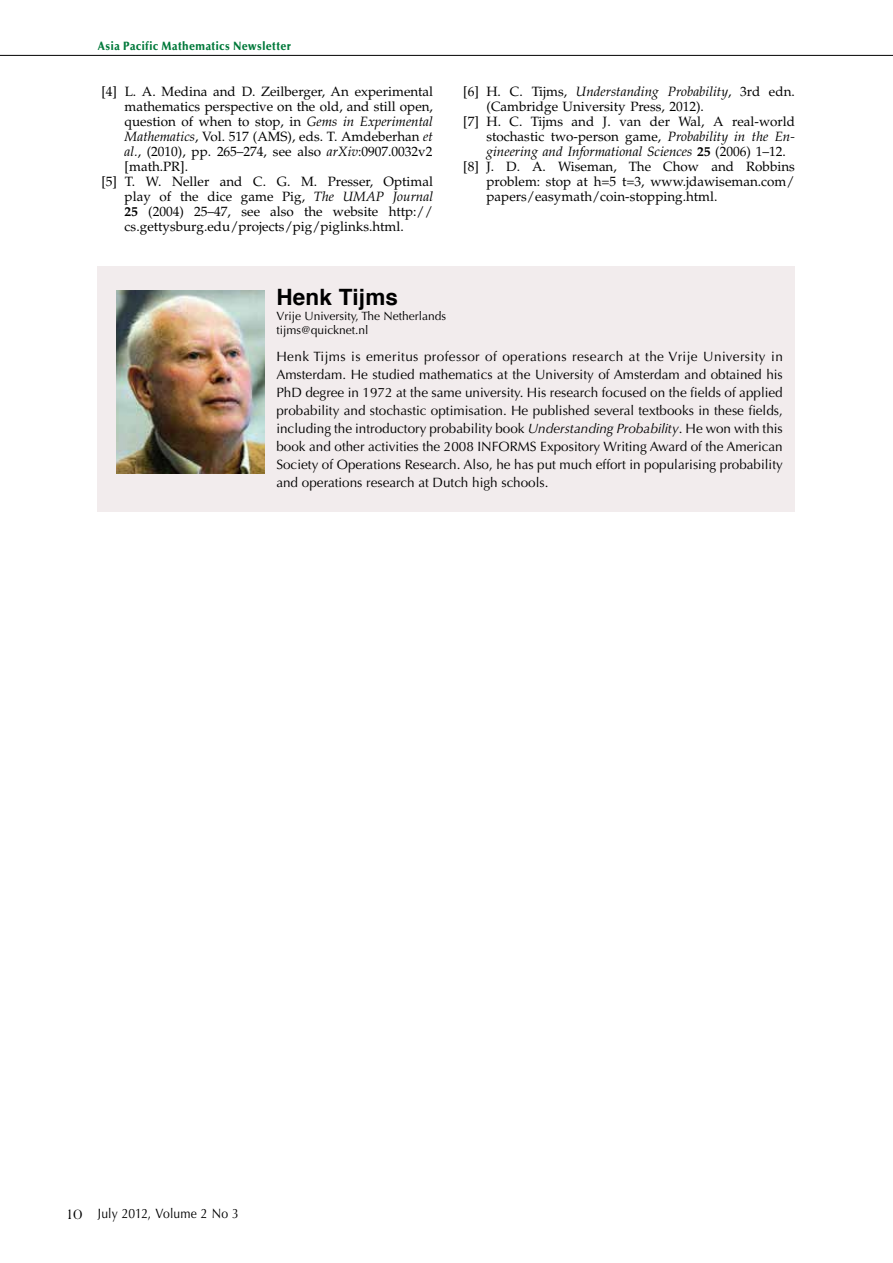
<style>
.page{position:relative;width:893px;height:1263px;background:#fff}
.page>*{position:absolute;margin:0;border:0;box-sizing:border-box;transform-origin:0 0}
.t1{font:700 22.5px "Helvetica";letter-spacing:.01em;color:#000}
.t2{font:13.5px "Palatino";color:#000}
.t3{font:13.5px/18px "Optima LT Std";color:#000;text-align:justify}
.t4{font:italic 13.5px "Palatino";color:#000}
.t5{font:13.5px "Optima LT Std";color:#000;scale:.9 1}
.t6{font:12px/14.4px "Optima LT Std";color:#000}
.t7{font:900 12px "Optima LT Std";letter-spacing:.04em;color:#00793a;scale:.9 1}
.s1{font-style:italic}
.s2{font-weight:700}
.s3{font-style:normal}
.s4{font-weight:700;font-style:normal}
.s5{font-family:"Americana Std";font-size:15px}
</style>
<div class="page">
<div style="left:98px;top:267px;width:697px;height:245px;background:#f2eced"></div>
<img style="left:117px;top:291px;width:148px;height:183px">
<hr style="left:0;top:55px;width:893px;height:1px;background:#000">
<p class="t7" style="left:98px;top:39px;width:216px">Asia Pacific Mathematics Newsletter</p>
<p class="t2" style="left:101px;top:87px;width:333px">[4] L. A. Medina and D. Zeilberger, An experimental</p>
<p class="t2" style="left:125px;top:101px;width:310px">mathematics perspective on the old, and still open,</p>
<p class="t2" style="left:125px;top:116px;width:310px">question of when to stop, in <span class="s1">Gems in Experimental</span></p>
<p class="t2" style="left:125px;top:131px;width:310px"><span class="s1">Mathematics</span>, Vol. 517 (AMS), eds. T. Amdeberhan <span class="s1">et</span></p>
<p class="t2" style="left:125px;top:146px;width:309px"><span class="s1">al.</span>, (2010), pp. 265–274, see also <span class="s1">arXiv</span>:0907.0032v2</p>
<p class="t2" style="left:125px;top:161px;width:65px">[math.PR].</p>
<p class="t2" style="left:101px;top:176px;width:333px">[5] T. W. Neller and C. G. M. Presser, Optimal</p>
<p class="t2" style="left:125px;top:191px;width:310px">play of the dice game Pig, <span class="s1">The UMAP Journal</span></p>
<p class="t2" style="left:125px;top:206px;width:310px"><span class="s2">25</span> (2004) 25–47, see also the website http://</p>
<p class="t2" style="left:125px;top:221px;width:281px">cs.gettysburg.edu/projects/pig/piglinks.html.</p>
<p class="t4" style="left:463px;top:86px;width:333px"><span class="s3">[6] H. C. Tijms,</span> Understanding Probability<span class="s3">, 3rd edn.</span></p>
<p class="t2" style="left:486px;top:101px;width:219px">(Cambridge University Press, 2012).</p>
<p class="t2" style="left:463px;top:116px;width:333px">[7] H. C. Tijms and J. van der Wal, A real-world</p>
<p class="t2" style="left:486px;top:131px;width:310px">stochastic two-person game, <span class="s1">Probability in the En-</span></p>
<p class="t4" style="left:486px;top:146px;width:301px">gineering and Informational Sciences <span class="s4">25</span> <span class="s3">(2006) 1–12.</span></p>
<p class="t2" style="left:463px;top:161px;width:333px">[8] J. D. A. Wiseman, The Chow and Robbins</p>
<p class="t2" style="left:486px;top:176px;width:310px">problem: stop at h=5 t=3, www.jdawiseman.com/</p>
<p class="t2" style="left:486px;top:191px;width:232px">papers/easymath/coin-stopping.html.</p>
<h1 class="t1" style="left:276px;top:279px;width:123px">Henk Tijms</h1>
<p class="t6" style="left:276px;top:309px;width:171px">Vrije University, The Netherlands tijms@quicknet.nl</p>
<p class="t3" style="left:276px;top:348px;width:508px">Henk Tijms is emeritus professor of operations research at the Vrije University in Amsterdam. He studied mathematics at the University of Amsterdam and obtained his PhD degree in 1972 at the same university. His research focused on the fields of applied probability and stochastic optimisation. He published several textbooks in these fields, including the introductory probability book <span class="s1">Understanding Probability</span>. He won with this book and other activities the 2008 INFORMS Expository Writing Award of the American Society of Operations Research. Also, he has put much effort in popularising probability and operations research at Dutch high schools.</p>
<p class="t5" style="left:65px;top:1206px;width:194px"><span class="s5">10</span> July 2012, Volume 2 No 3</p>
</div>
